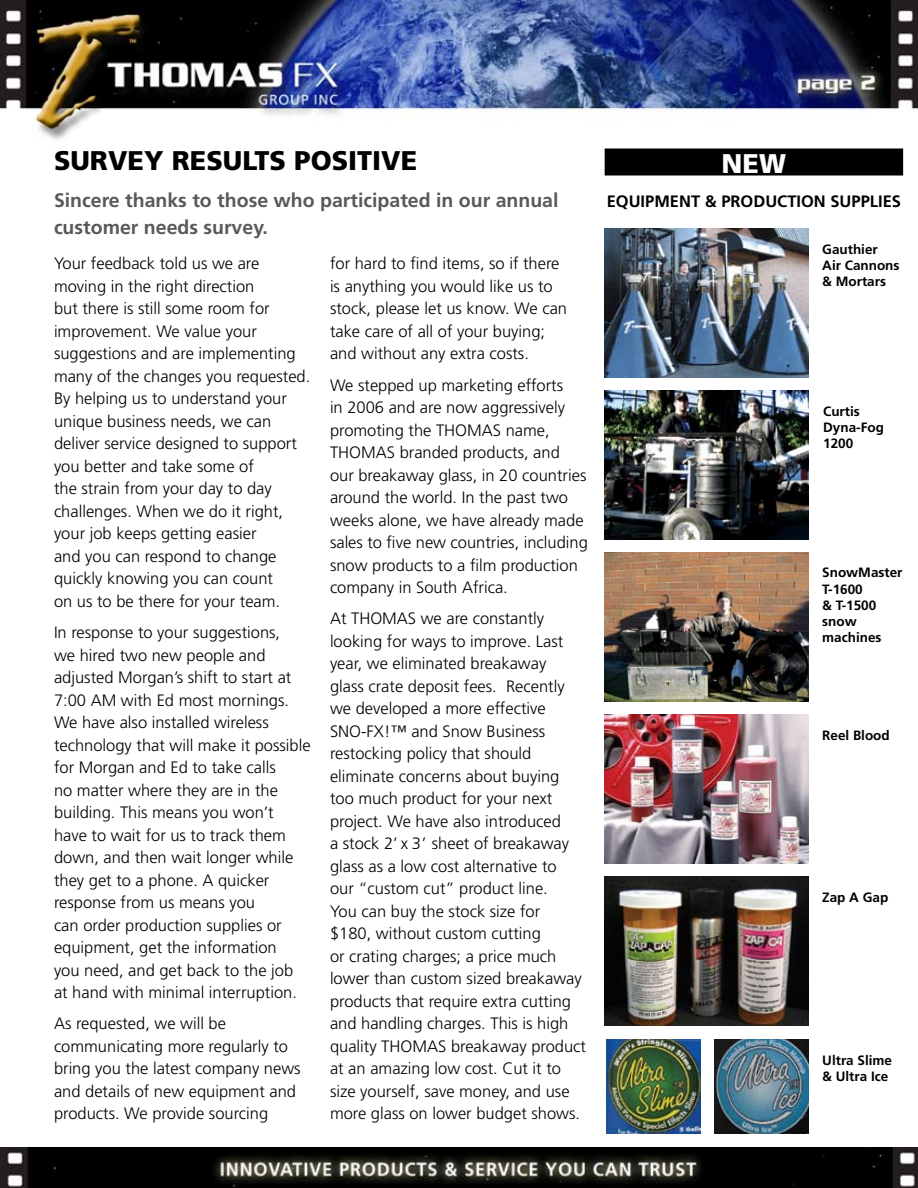
<style>
.page{position:relative;width:918px;height:1188px;background:#fff}
.page>*{position:absolute;margin:0;border:0;box-sizing:border-box;transform-origin:0 0}
.t1{font:900 27px "Frutiger";color:#000}
.t2{font:900 27px "Frutiger";color:#fff}
.t3{font:700 19.5px/27px "Frutiger";color:#58595b}
.t4{font:300 16.5px/22.5px "Frutiger";color:#000}
.t5{font:700 16.5px "Frutiger";color:#000}
.t6{font:700 13.5px/16.2px "Frutiger";color:#000}
</style>
<div class="page">
<img style="left:0;top:0;width:918px;height:176px">
<img style="left:0;top:1148px;width:918px;height:40px">
<img style="left:605px;top:229px;width:204px;height:148px">
<img style="left:605px;top:553px;width:204px;height:148px">
<img style="left:714px;top:1040px;width:94px;height:94px">
<img style="left:606px;top:1040px;width:94px;height:94px">
<img style="left:605px;top:391px;width:204px;height:148px">
<img style="left:605px;top:715px;width:204px;height:148px">
<img style="left:605px;top:877px;width:204px;height:148px">
<div style="left:605px;top:149px;width:298px;height:27px;background:#000"></div>
<h1 class="t1" style="left:54px;top:144px;width:365px">SURVEY RESULTS POSITIVE</h1>
<p class="t3" style="left:54px;top:187px;width:506px">Sincere thanks to those who participated in our annual customer needs survey.</p>
<p class="t4" style="left:54px;top:252px;width:258px">Your feedback told us we are moving in the right direction<br>but there is still some room for improvement. We value your suggestions and are implementing many of the changes you requested.<br>By helping us to understand your unique business needs, we can deliver service designed to support you better and take some of<br>the strain from your day to day challenges. When we do it right, your job keeps getting easier<br>and you can respond to change quickly knowing you can count<br>on us to be there for your team.</p>
<p class="t4" style="left:54px;top:621px;width:258px">In response to your suggestions,<br>we hired two new people and adjusted Morgan’s shift to start at<br>7:00 AM with Ed most mornings.<br>We have also installed wireless technology that will make it possible for Morgan and Ed to take calls<br>no matter where they are in the building. This means you won’t have to wait for us to track them down, and then wait longer while they get to a phone. A quicker response from us means you<br>can order production supplies or equipment, get the information<br>you need, and get back to the job at hand with minimal interruption.</p>
<p class="t4" style="left:54px;top:1012px;width:248px">As requested, we will be communicating more regularly to bring you the latest company news and details of new equipment and products. We provide sourcing</p>
<p class="t4" style="left:330px;top:252px;width:239px">for hard to find items, so if there is anything you would like us to stock, please let us know. We can take care of all of your buying; and without any extra costs.</p>
<p class="t4" style="left:330px;top:374px;width:259px">We stepped up marketing efforts<br>in 2006 and are now aggressively promoting the THOMAS name,<br>THOMAS branded products, and<br>our breakaway glass, in 20 countries around the world. In the past two weeks alone, we have already made sales to five new countries, including snow products to a film production company in South Africa.</p>
<p class="t4" style="left:330px;top:607px;width:258px">At THOMAS we are constantly looking for ways to improve. Last year, we eliminated breakaway<br>glass crate deposit fees. Recently we developed a more effective<br>SNO-FX!™ and Snow Business restocking policy that should eliminate concerns about buying too much product for your next project. We have also introduced<br>a stock 2’ x 3’ sheet of breakaway glass as a low cost alternative to<br>our “custom cut” product line.<br>You can buy the stock size for<br>$180, without custom cutting<br>or crating charges; a price much lower than custom sized breakaway products that require extra cutting and handling charges. This is high quality THOMAS breakaway product at an amazing low cost. Cut it to size yourself, save money, and use more glass on lower budget shows.</p>
<h1 class="t2" style="left:722px;top:147px;width:66px">NEW</h1>
<p class="t5" style="left:607px;top:192px;width:296px">EQUIPMENT &amp; PRODUCTION SUPPLIES</p>
<p class="t6" style="left:822px;top:241px;width:79px">Gauthier<br>Air Cannons &amp; Mortars</p>
<p class="t6" style="left:823px;top:403px;width:62px">Curtis<br>Dyna-Fog<br>1200</p>
<p class="t6" style="left:822px;top:564px;width:82px">SnowMaster<br>T-1600<br>&amp; T-1500 snow machines</p>
<p class="t6" style="left:822px;top:727px;width:69px">Reel Blood</p>
<p class="t6" style="left:822px;top:889px;width:68px">Zap A Gap</p>
<p class="t6" style="left:822px;top:1052px;width:71px">Ultra Slime &amp; Ultra Ice</p>
</div>
